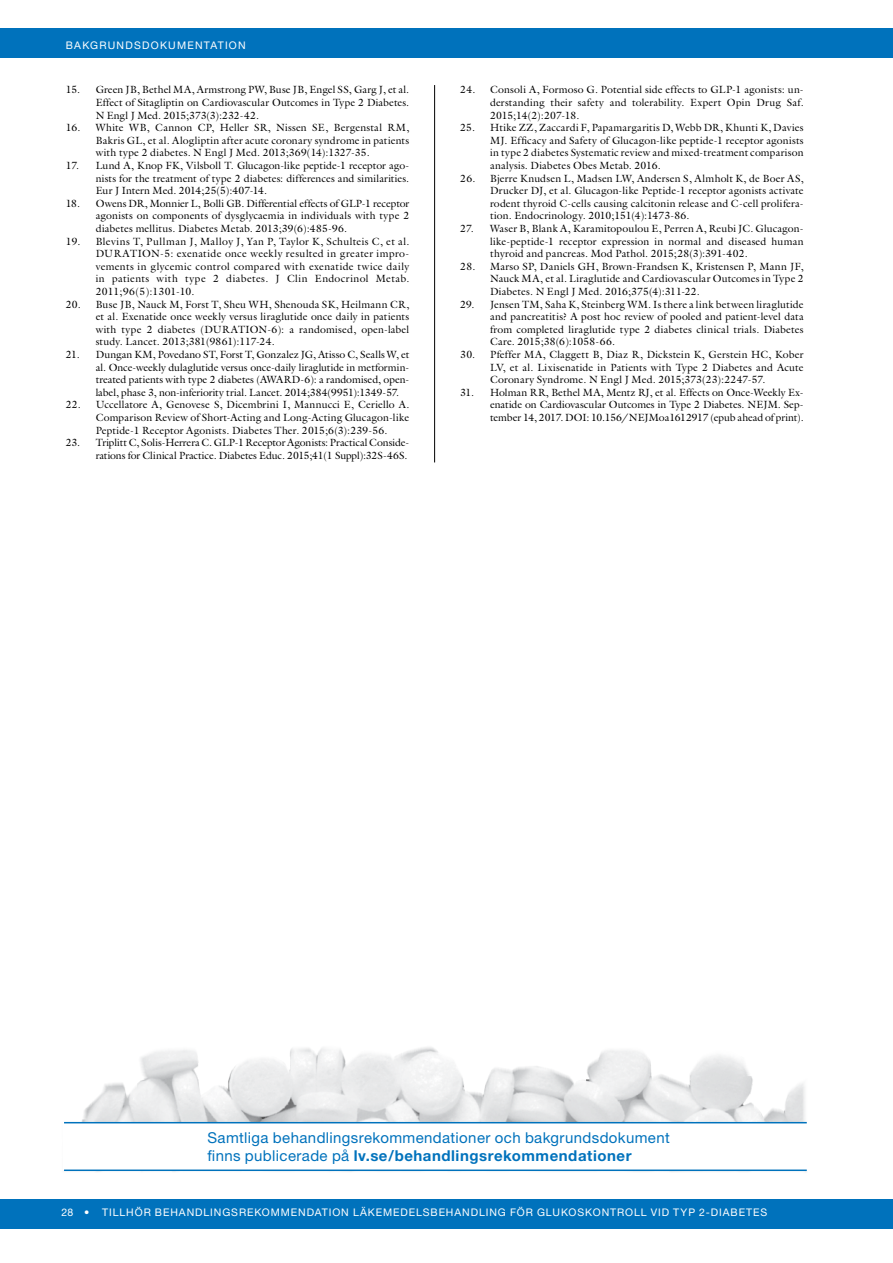
<style>
.page{position:relative;width:893px;height:1263px;background:#fff}
.page>*{position:absolute;margin:0;border:0;box-sizing:border-box;transform-origin:0 0}
.t1{font:15px/18px "Helvetica Neue";letter-spacing:.025em;color:#0072bc}
.t2{font:10.5px/12.6px "Galliard LT";letter-spacing:.01em;color:#000;text-align:justify}
.t3{font:10.5px/12.6px "Galliard LT";letter-spacing:-.01em;color:#000;text-align:right}
.t4{font:10.5px "Helvetica Neue";letter-spacing:.09em;color:#fff}
.t5{font:10.5px "Helvetica Neue";letter-spacing:.115em;color:#fff}
.s1{font-weight:700}
</style>
<div class="page">
<div style="left:0;top:28px;width:893px;height:30px;background:#0072bc"></div>
<div style="left:0;top:1199px;width:893px;height:30px;background:#0072bc"></div>
<hr style="left:434px;top:85px;width:1px;height:377px;background:#000">
<img style="left:64px;top:1047px;width:743px;height:125px">
<div style="left:63px;top:1122px;width:751px;height:47px;background:#fff"></div>
<hr style="left:64px;top:1169px;width:743px;height:2px;background:#0072bc">
<hr style="left:64px;top:1122px;width:743px;height:1px;background:#0072bc">
<p class="t5" style="left:66px;top:39px;width:181px">BAKGRUNDSDOKUMENTATION</p>
<p class="t2" style="left:96px;top:83px;width:315px;text-indent:-30px">15. Green JB, Bethel MA, Armstrong PW, Buse JB, Engel SS, Garg J, et al.<br>Effect of Sitagliptin on Cardiovascular Outcomes in Type 2 Diabetes.<br>N Engl J Med. 2015;373(3):232-42.</p>
<p class="t2" style="left:96px;top:121px;width:315px;text-indent:-30px">16. White WB, Cannon CP, Heller SR, Nissen SE, Bergenstal RM, Bakris GL, et al. Alogliptin after acute coronary syndrome in patients with type 2 diabetes. N Engl J Med. 2013;369(14):1327-35.</p>
<p class="t2" style="left:96px;top:159px;width:315px;text-indent:-30px">17. Lund A, Knop FK, Vilsboll T. Glucagon-like peptide-1 receptor ago&shy;nists for the treatment of type 2 diabetes: differences and similarities.<br>Eur J Intern Med. 2014;25(5):407-14.</p>
<p class="t2" style="left:96px;top:197px;width:315px;text-indent:-30px">18. Owens DR, Monnier L, Bolli GB. Differential effects of GLP-1 receptor agonists on components of dysglycaemia in individuals with type 2 diabetes mellitus. Diabetes Metab. 2013;39(6):485-96.</p>
<p class="t2" style="left:96px;top:235px;width:315px;text-indent:-30px">19. Blevins T, Pullman J, Malloy J, Yan P, Taylor K, Schulteis C, et al.<br>DURATION-5: exenatide once weekly resulted in greater impro&shy;vements in glycemic control compared with exenatide twice daily in patients with type 2 diabetes. J Clin Endocrinol Metab.<br>2011;96(5):1301-10.</p>
<p class="t2" style="left:96px;top:298px;width:315px;text-indent:-30px">20. Buse JB, Nauck M, Forst T, Sheu WH, Shenouda SK, Heilmann CR, et al. Exenatide once weekly versus liraglutide once daily in patients with type 2 diabetes (DURATION-6): a randomised, open-label study. Lancet. 2013;381(9861):117-24.</p>
<p class="t2" style="left:96px;top:348px;width:315px;text-indent:-30px">21. Dungan KM, Povedano ST, Forst T, Gonzalez JG, Atisso C, Sealls W, et al. Once-weekly dulaglutide versus once-daily liraglutide in metformin&shy;treated patients with type 2 diabetes (AWARD-6): a randomised, open&shy;label, phase 3, non-inferiority trial. Lancet. 2014;384(9951):1349-57.</p>
<p class="t2" style="left:96px;top:398px;width:315px;text-indent:-30px">22. Uccellatore A, Genovese S, Dicembrini I, Mannucci E, Ceriello A.<br>Comparison Review of Short-Acting and Long-Acting Glucagon-like Peptide-1 Receptor Agonists. Diabetes Ther. 2015;6(3):239-56.</p>
<p class="t3" style="left:66px;top:436px;width:345px">23. Triplitt C, Solis-Herrera C. GLP-1 Receptor Agonists: Practical Conside&shy;rations for Clinical Practice. Diabetes Educ. 2015;41(1 Suppl):32S-46S.</p>
<p class="t2" style="left:490px;top:83px;width:315px;text-indent:-30px">24. Consoli A, Formoso G. Potential side effects to GLP-1 agonists: un&shy;derstanding their safety and tolerability. Expert Opin Drug Saf.<br>2015;14(2):207-18.</p>
<p class="t2" style="left:490px;top:121px;width:315px;text-indent:-30px">25. Htike ZZ, Zaccardi F, Papamargaritis D, Webb DR, Khunti K, Davies MJ. Efficacy and Safety of Glucagon-like peptide-1 receptor agonists in type 2 diabetes Systematic review and mixed-treatment comparison analysis. Diabetes Obes Metab. 2016.</p>
<p class="t2" style="left:490px;top:172px;width:315px;text-indent:-30px">26. Bjerre Knudsen L, Madsen LW, Andersen S, Almholt K, de Boer AS, Drucker DJ, et al. Glucagon-like Peptide-1 receptor agonists activate rodent thyroid C-cells causing calcitonin release and C-cell prolifera&shy;tion. Endocrinology. 2010;151(4):1473-86.</p>
<p class="t2" style="left:490px;top:222px;width:315px;text-indent:-30px">27. Waser B, Blank A, Karamitopoulou E, Perren A, Reubi JC. Glucagon&shy;like-peptide-1 receptor expression in normal and diseased human thyroid and pancreas. Mod Pathol. 2015;28(3):391-402.</p>
<p class="t2" style="left:490px;top:260px;width:315px;text-indent:-30px">28. Marso SP, Daniels GH, Brown-Frandsen K, Kristensen P, Mann JF, Nauck MA, et al. Liraglutide and Cardiovascular Outcomes in Type 2<br>Diabetes. N Engl J Med. 2016;375(4):311-22.</p>
<p class="t2" style="left:490px;top:298px;width:315px;text-indent:-30px">29. Jensen TM, Saha K, Steinberg WM. Is there a link between liraglutide and pancreatitis? A post hoc review of pooled and patient-level data from completed liraglutide type 2 diabetes clinical trials. Diabetes Care. 2015;38(6):1058-66.</p>
<p class="t2" style="left:490px;top:348px;width:315px;text-indent:-30px">30. Pfeffer MA, Claggett B, Diaz R, Dickstein K, Gerstein HC, Kober LV, et al. Lixisenatide in Patients with Type 2 Diabetes and Acute Coronary Syndrome. N Engl J Med. 2015;373(23):2247-57.</p>
<p class="t2" style="left:490px;top:386px;width:315px;text-indent:-30px">31. Holman RR, Bethel MA, Mentz RJ, et al. Effects on Once-Weekly Ex&shy;enatide on Cardiovascular Outcomes in Type 2 Diabetes. NEJM. Sep&shy;tember 14, 2017. DOI: 10.156/NEJMoa1612917 (epub ahead of print).</p>
<h1 class="t1" style="left:207px;top:1128px;width:464px">Samtliga behandlingsrekommendationer och bakgrundsdokument finns publicerade på <span class="s1">lv.se/behandlingsrekommendationer</span></h1>
<p class="t4" style="left:62px;top:1206px;width:707px">28 • TILLHÖR BEHANDLINGSREKOMMENDATION LÄKEMEDELSBEHANDLING FÖR GLUKOSKONTROLL VID TYP 2-DIABETES</p>
</div>
